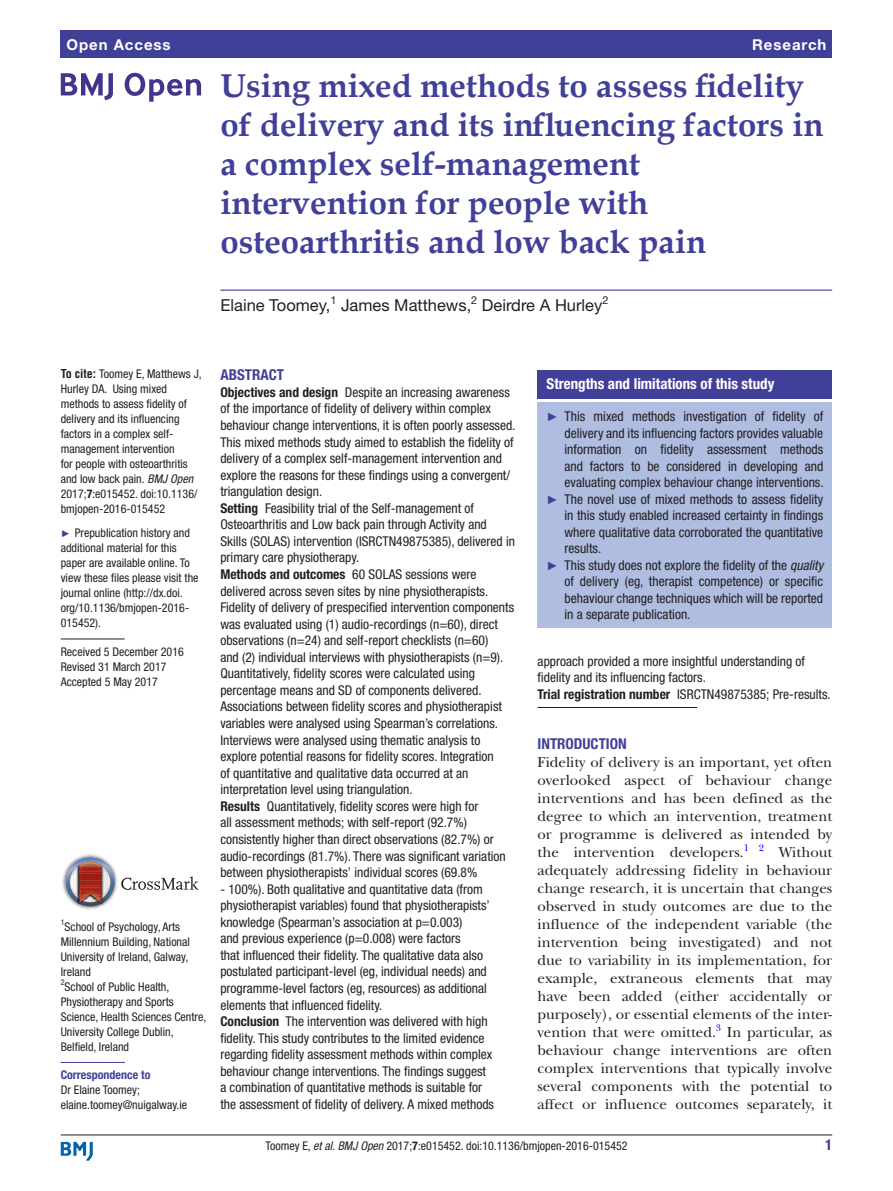
<style>
.page{position:relative;width:893px;height:1191px;background:#fff}
.page>*{position:absolute;margin:0;border:0;box-sizing:border-box;transform-origin:0 0}
.t1{font:700 33px/39px "Book Antiqua";color:#414099}
.t2{font:16.5px "Helvetica Neue LT Std";color:#231f20}
.t3{font:15px/18px "New Baskerville";color:#231f20;text-align:justify}
.t4{font:700 condensed 15px "Helvetica Neue LT Std";color:#fff}
.t5{font:700 condensed 15px "Helvetica Neue LT Std";color:#414099}
.t6{font:700 15px "Helvetica Neue LT Std";letter-spacing:.065em;color:#fff}
.t7{font:condensed 13.5px/16.5px "Helvetica Neue LT Std";color:#231f20}
.t8{font:condensed 12px/15px "Helvetica Neue LT Std";color:#231f20}
.t9{font:700 condensed 12px "Helvetica Neue LT Std";color:#414099}
.t10{font:10.95px "Helvetica Neue LT Std";color:#231f20}
.t11{font:9.9px "New Baskerville";color:#00f}
.t12{font:condensed 7.95px "Helvetica Neue LT Std";color:#231f20}
.s1{font-family:"Helvetica LT Std";font-weight:700}
.s2{font-style:italic}
.s3{font-weight:700}
.s4{font-family:"Arial";font-stretch:normal;font-size:9.75px;color:#414099}
.s5{font-family:"Arial";font-stretch:normal;font-size:12px;color:#414099}
</style>
<div class="page">
<hr style="left:61px;top:1134px;width:771px;height:1px;background:#231f20">
<svg style="left:61px;top:1141px;width:32px;height:19px"></svg>
<div style="left:61px;top:31px;width:771px;height:27px;background:#414099"></div>
<hr style="left:538px;top:707px;width:159px;height:1px;background:#231f20">
<hr style="left:220px;top:289px;width:612px;height:2px;background:#414099">
<hr style="left:61px;top:638px;width:64px;height:1px;background:#231f20">
<hr style="left:61px;top:1062px;width:64px;height:1px;background:#414099">
<svg style="left:61px;top:73px;width:52px;height:27px"></svg>
<svg style="left:125px;top:73px;width:76px;height:29px"></svg>
<img style="left:62px;top:854px;width:55px;height:55px">
<svg style="left:66px;top:857px;width:49px;height:49px;background:#a78588"></svg>
<svg style="left:121px;top:876px;width:78px;height:13px"></svg>
<div style="left:538px;top:370px;width:294px;height:28px;background:#414099"></div>
<div style="left:538px;top:402px;width:294px;height:226px;background:#afbde1"></div>
<p class="t6" style="left:66px;top:35px;width:106px">Open Access</p>
<p class="t6" style="left:752px;top:35px;width:76px">Research</p>
<h1 class="t1" style="left:220px;top:66px;width:605px">Using mixed methods to assess fidelity of delivery and its influencing factors in a complex self-management intervention for people with osteoarthritis and low back pain</h1>
<p class="t2" style="left:220px;top:296px;width:112px">Elaine Toomey,</p>
<p class="t10" style="left:330px;top:293px;width:8px">1</p>
<p class="t2" style="left:341px;top:296px;width:132px">James Matthews,</p>
<p class="t10" style="left:471px;top:293px;width:8px">2</p>
<p class="t2" style="left:482px;top:296px;width:122px">Deirdre A Hurley</p>
<p class="t10" style="left:602px;top:293px;width:8px">2</p>
<p class="t8" style="left:61px;top:366px;width:142px"><span class="s1">To cite:</span> Toomey E, Matthews J,<br>Hurley DA. Using mixed methods to assess fidelity of delivery and its influencing factors in a complex self&shy;management intervention<br>for people with osteoarthritis and low back pain. <span class="s2">BMJ Open<br></span>2017;<span class="s3">7</span>:e015452. doi:10.1136/ bmjopen-2016-015452</p>
<p class="t8" style="left:61px;top:525px;width:139px"><span class="s4">►</span> Prepublication history and additional material for this paper are available online. To view these files please visit the journal online (http://dx.doi. org/10.1136/bmjopen-2016-<br>015452).</p>
<p class="t8" style="left:61px;top:644px;width:125px">Received 5 December 2016<br>Revised 31 March 2017<br>Accepted 5 May 2017</p>
<p class="t12" style="left:61px;top:918px;width:5px">1</p>
<p class="t8" style="left:61px;top:919px;width:131px;text-indent:4px">School of Psychology, Arts<br>Millennium Building, National<br>University of Ireland, Galway,<br>Ireland</p>
<p class="t12" style="left:61px;top:978px;width:5px">2</p>
<p class="t8" style="left:61px;top:979px;width:147px;text-indent:4px">School of Public Health,<br>Physiotherapy and Sports<br>Science, Health Sciences Centre,<br>University College Dublin,<br>Belfield, Ireland</p>
<p class="t9" style="left:61px;top:1067px;width:91px">Correspondence to</p>
<p class="t8" style="left:61px;top:1082px;width:128px">Dr Elaine Toomey; elaine.toomey@nuigalway.ie</p>
<p class="t5" style="left:220px;top:366px;width:65px">Abstract</p>
<p class="t7" style="left:220px;top:384px;width:297px"><span class="s3">Objectives and design</span> Despite an increasing awareness of the importance of fidelity of delivery within complex behaviour change interventions, it is often poorly assessed.<br>This mixed methods study aimed to establish the fidelity of delivery of a complex self-management intervention and explore the reasons for these findings using a convergent/ triangulation design.<br><span class="s3">Setting</span> Feasibility trial of the Self-management of Osteoarthritis and Low back pain through Activity and Skills (SOLAS) intervention (ISRCTN49875385), delivered in primary care physiotherapy.<br><span class="s3">Methods and outcomes</span> 60 SOLAS sessions were delivered across seven sites by nine physiotherapists.<br>Fidelity of delivery of prespecified intervention components was evaluated using (1) audio-recordings (n=60), direct observations (n=24) and self-report checklists (n=60)<br>and (2) individual interviews with physiotherapists (n=9).<br>Quantitatively, fidelity scores were calculated using percentage means and SD of components delivered.<br>Associations between fidelity scores and physiotherapist variables were analysed using Spearman’s correlations.<br>Interviews were analysed using thematic analysis to explore potential reasons for fidelity scores. Integration<br>of quantitative and qualitative data occurred at an interpretation level using triangulation.<br><span class="s3">Results</span> Quantitatively, fidelity scores were high for<br>all assessment methods; with self-report (92.7%) consistently higher than direct observations (82.7%) or audio-recordings (81.7%). There was significant variation between physiotherapists’ individual scores (69.8%</p>
<p class="t7" style="left:220px;top:880px;width:275px">- 100%). Both qualitative and quantitative data (from physiotherapist variables) found that physiotherapists’ knowledge (Spearman’s association at p=0.003)<br>and previous experience (p=0.008) were factors<br>that influenced their fidelity. The qualitative data also postulated participant-level (eg, individual needs) and programme-level factors (eg, resources) as additional elements that influenced fidelity.<br><span class="s3">Conclusion</span> The intervention was delivered with high fidelity. This study contributes to the limited evidence regarding fidelity assessment methods within complex behaviour change interventions. The findings suggest a combination of quantitative methods is suitable for the assessment of fidelity of delivery. A mixed methods</p>
<p class="t4" style="left:547px;top:375px;width:229px">Strengths and limitations of this study</p>
<p class="t7" style="left:547px;top:408px;width:278px"><span class="s5">►</span> This mixed methods investigation of fidelity of</p>
<p class="t7" style="left:565px;top:424px;width:260px">delivery and its influencing factors provides valuable</p>
<p class="t7" style="left:565px;top:441px;width:260px">information on fidelity assessment methods</p>
<p class="t7" style="left:565px;top:457px;width:260px">and factors to be considered in developing and</p>
<p class="t7" style="left:565px;top:474px;width:261px">evaluating complex behaviour change interventions.</p>
<p class="t7" style="left:547px;top:490px;width:278px"><span class="s5">►</span> The novel use of mixed methods to assess fidelity</p>
<p class="t7" style="left:565px;top:507px;width:260px">in this study enabled increased certainty in findings</p>
<p class="t7" style="left:565px;top:523px;width:260px">where qualitative data corroborated the quantitative</p>
<p class="t7" style="left:565px;top:540px;width:38px">results.</p>
<p class="t7" style="left:547px;top:556px;width:278px"><span class="s5">►</span> This study does not explore the fidelity of the <span class="s2">quality</span></p>
<p class="t7" style="left:565px;top:573px;width:260px">of delivery (eg, therapist competence) or specific</p>
<p class="t7" style="left:565px;top:589px;width:260px">behaviour change techniques which will be reported</p>
<p class="t7" style="left:565px;top:606px;width:127px">in a separate publication.</p>
<p class="t7" style="left:538px;top:652px;width:295px">approach provided a more insightful understanding of fidelity and its influencing factors.<br><span class="s3">Trial registration number</span> ISRCTN49875385; Pre-results.</p>
<p class="t5" style="left:538px;top:735px;width:91px">Introduction</p>
<p class="t3" style="left:538px;top:753px;width:296px">Fidelity of delivery is an important, yet often overlooked aspect of behaviour change interventions and has been defined as the degree to which an intervention, treatment or programme is delivered as intended by the intervention developers.</p>
<p class="t11" style="left:744px;top:841px;width:22px">1 2</p>
<p class="t3" style="left:538px;top:843px;width:296px;text-indent:241px">Without adequately addressing fidelity in behaviour change research, it is uncertain that changes observed in study outcomes are due to the influence of the independent variable (the intervention being investigated) and not due to variability in its implementation, for example, extraneous elements that may have been added (either accidentally or purposely), or essential elements of the inter&shy;vention that were omitted.<sup>3</sup> In particular, as behaviour change interventions are often complex interventions that typically involve several components with the potential to affect or influence outcomes separately, it</p>
<p class="t8" style="left:265px;top:1137px;width:364px">Toomey E, <span class="s2">et al</span>. <span class="s2">BMJ Open</span> 2017;<span class="s3">7</span>:e015452. doi:10.1136/bmjopen-2016-015452</p>
<p class="t5" style="left:825px;top:1135px;width:9px">1</p>
</div>
